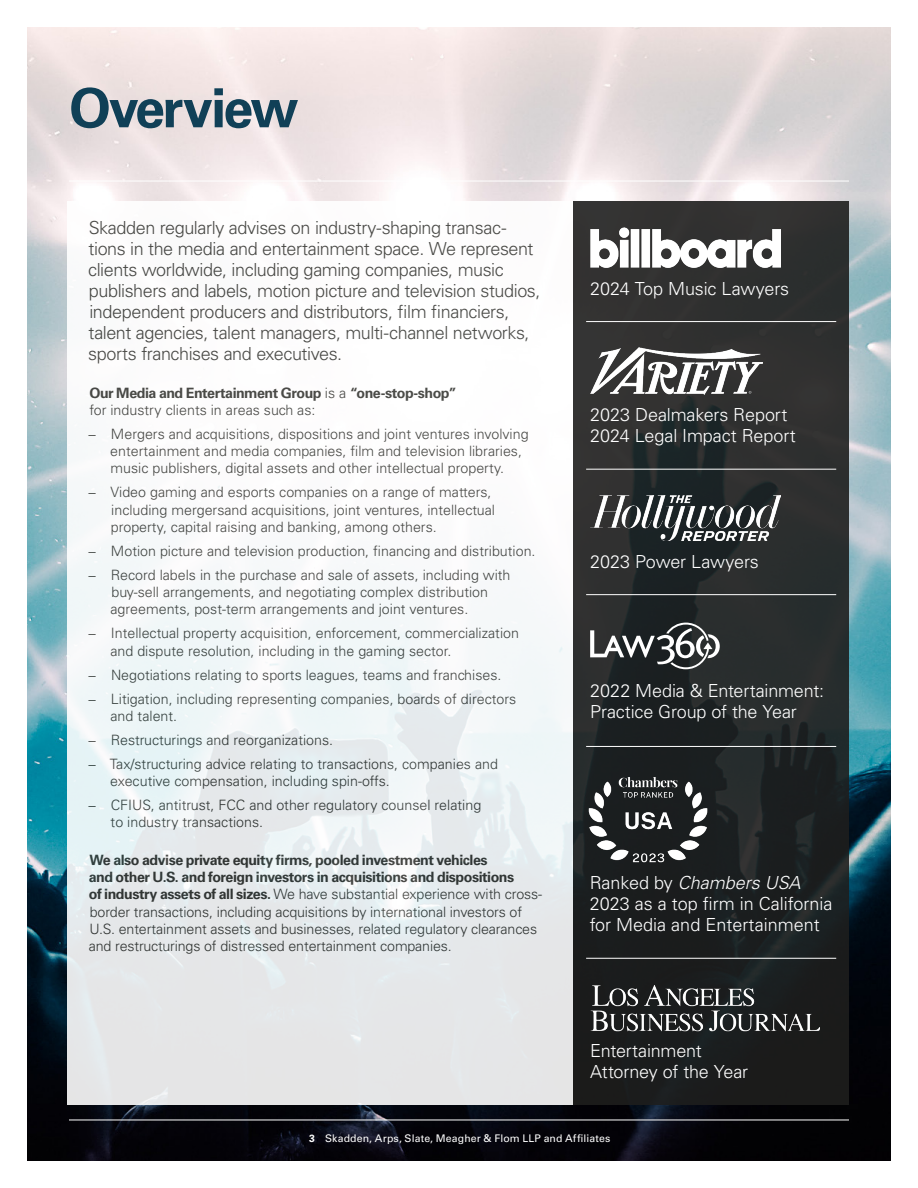
<style>
.page{position:relative;width:918px;height:1188px;background:#fff}
.page>*{position:absolute;margin:0;border:0;box-sizing:border-box;transform-origin:0 0}
.t1{font:700 54px "Univers LT Std";letter-spacing:-.05em;color:#104057}
.t2{font:300 18px/21px "Univers LT Std";letter-spacing:-.025em;color:#373834}
.Main_Body{font:300 18px/21px "Univers LT Std";letter-spacing:-.005em;color:#fff}
.t3{font:300 14.25px/17.2px "Univers LT Std";color:#373834}
.t4{font:700 14.25px/17.2px "Univers LT Std";letter-spacing:-.035em;color:#373834}
.t5{font:10.5px "Univers LT Std";letter-spacing:.01em;color:#fff}
.s1{font-weight:300}
.s2{font-weight:700}
.s3{font-style:italic}
</style>
<div class="page">
<img style="left:27px;top:27px;width:864px;height:1134px">
<hr style="left:69px;top:181px;width:780px;height:1px;background:#fff">
<div style="left:68px;top:201px;width:505px;height:903px;background:linear-gradient(to bottom,#fff,#e1e6e8)"></div>
<svg style="left:573px;top:201px;width:276px;height:903px;background:#252728"></svg>
<hr style="left:69px;top:1120px;width:780px;height:1px;background:#fff">
<img style="left:590px;top:981px;width:229px;height:57px">
<img style="left:590px;top:496px;width:191px;height:44px">
<img style="left:590px;top:227px;width:191px;height:41px">
<img style="left:590px;top:347px;width:173px;height:48px">
<hr style="left:586px;top:469px;width:250px;height:1px;background:#fff">
<hr style="left:586px;top:594px;width:250px;height:1px;background:#fff">
<hr style="left:586px;top:746px;width:250px;height:1px;background:#fff">
<img style="left:586px;top:773px;width:128px;height:94px">
<svg style="left:590px;top:623px;width:130px;height:46px"></svg>
<hr style="left:586px;top:958px;width:250px;height:1px;background:#fff">
<hr style="left:586px;top:321px;width:250px;height:1px;background:#fff">
<p class="t1" style="left:69px;top:77px;width:231px">Overview</p>
<p class="t2" style="left:88px;top:217px;width:454px">Skadden regularly advises on industry-shaping transac&shy;tions in the media and entertainment space. We represent clients worldwide, including gaming companies, music publishers and labels, motion picture and television studios, independent producers and distributors, film financiers, talent agencies, talent managers, multi-channel networks, sports franchises and executives.</p>
<p class="t4" style="left:89px;top:384px;width:369px">Our Media and Entertainment Group <span class="s1">is a</span> “one-stop-shop” <span class="s1">for industry clients in areas such as:</span></p>
<p class="t3" style="left:110px;top:425px;width:420px;text-indent:-23px">− Mergers and acquisitions, dispositions and joint ventures involving entertainment and media companies, film and television libraries, music publishers, digital assets and other intellectual property.</p>
<p class="t3" style="left:111px;top:484px;width:386px;text-indent:-23px">− Video gaming and esports companies on a range of matters, including mergersand acquisitions, joint ventures, intellectual property, capital raising and banking, among others.</p>
<p class="t3" style="left:88px;top:539px;width:449px;line-height:24px">− Motion picture and television production, financing and distribution. − Record labels in the purchase and sale of assets, including with</p>
<p class="t3" style="left:110px;top:583px;width:379px">buy-sell arrangements, and negotiating complex distribution agreements, post-term arrangements and joint ventures.</p>
<p class="t3" style="left:110px;top:625px;width:410px;text-indent:-23px">− Intellectual property acquisition, enforcement, commercialization and dispute resolution, including in the gaming sector.</p>
<p class="t3" style="left:88px;top:663px;width:430px;line-height:24px">− Negotiations relating to sports leagues, teams and franchises.<br>− Litigation, including representing companies, boards of directors</p>
<p class="t3" style="left:88px;top:704px;width:412px;line-height:24px;text-indent:23px">and talent.<br>− Restructurings and reorganizations.<br>− Tax/structuring advice relating to transactions, companies and</p>
<p class="t3" style="left:88px;top:769px;width:395px;line-height:24px;text-indent:23px">executive compensation, including spin-offs.<br>− CFIUS, antitrust, FCC and other regulatory counsel relating</p>
<p class="t3" style="left:111px;top:814px;width:154px">to industry transactions.</p>
<p class="t3" style="left:89px;top:851px;width:455px"><span class="s2">We also advise private equity firms, pooled investment vehicles<br>and other U.S. and foreign investors in acquisitions and dispositions<br>of industry assets of all sizes.</span> We have substantial experience with cross&shy;border transactions, including acquisitions by international investors of U.S. entertainment assets and businesses, related regulatory clearances and restructurings of distressed entertainment companies.</p>
<p class="Main_Body" style="left:590px;top:278px;width:201px">2024 Top Music Lawyers</p>
<p class="Main_Body" style="left:590px;top:404px;width:207px">2023 Dealmakers Report<br>2024 Legal Impact Report</p>
<p class="Main_Body" style="left:590px;top:551px;width:170px">2023 Power Lawyers</p>
<p class="Main_Body" style="left:590px;top:680px;width:236px">2022 Media &amp; Entertainment:<br>Practice Group of the Year</p>
<p class="Main_Body" style="left:590px;top:872px;width:244px">Ranked by <span class="s3">Chambers USA<br></span>2023 as a top firm in California for Media and Entertainment</p>
<p class="Main_Body" style="left:590px;top:1040px;width:159px">Entertainment<br>Attorney of the Year</p>
<p class="t5" style="left:309px;top:1132px;width:303px"><span class="s2">3</span> Skadden, Arps, Slate, Meagher &amp; Flom LLP and Affiliates</p>
</div>
